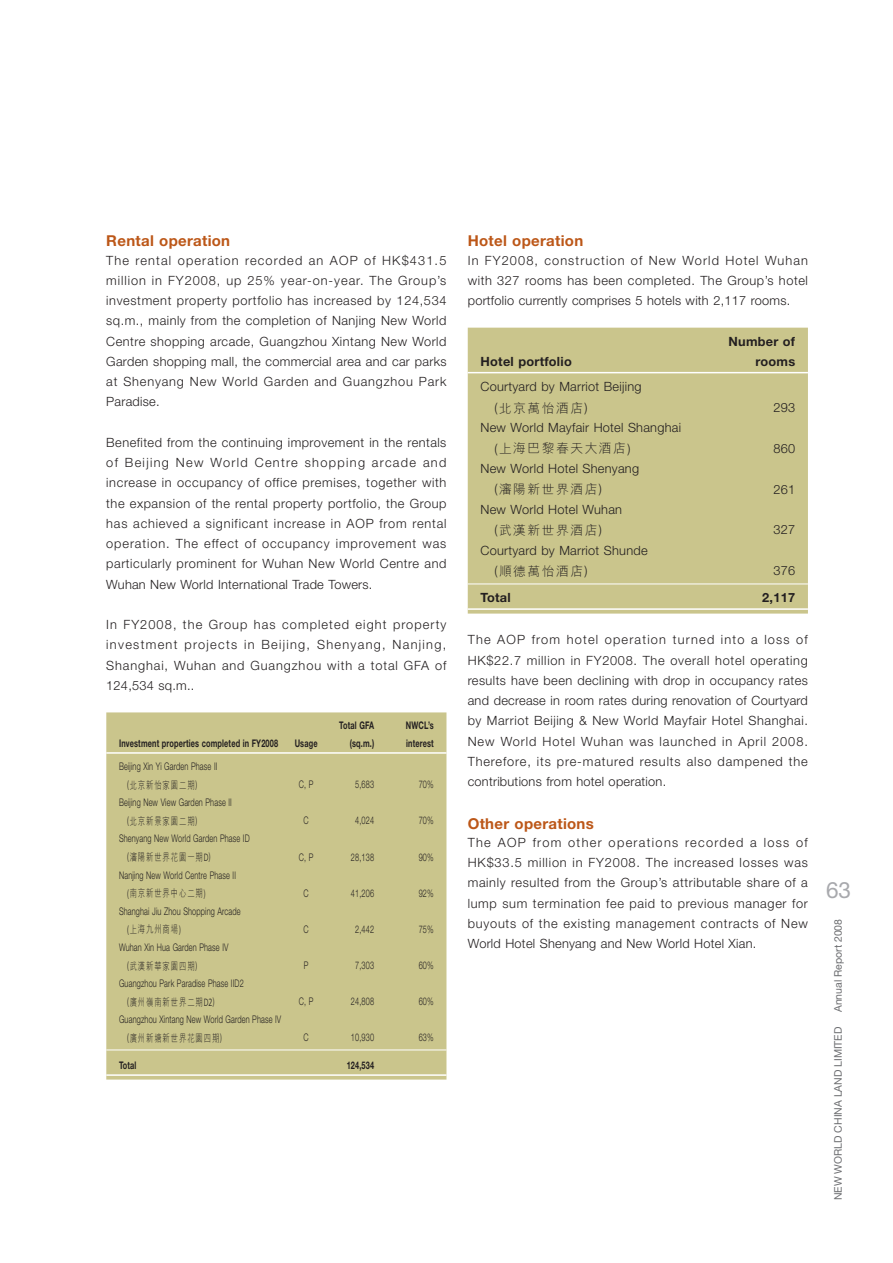
<style>
.page{position:relative;width:893px;height:1263px;background:#fff}
.page>*{position:absolute;margin:0;border:0;box-sizing:border-box;transform-origin:0 0}
.t1{font:22.5px "Helvetica Neue LT Std";color:#a8a9ad}
.t2{font:700 15px "Helvetica Neue LT Std";letter-spacing:.02em;color:#bc5718}
.t3{font:300 12.75px/20.2px "Helvetica Neue LT Std";letter-spacing:.02em;color:#231f20;text-align:justify}
.t4{font:300 12.75px "M Hei HK";letter-spacing:.12em;color:#231f20}
.t5{font:700 12.75px/20.2px "Helvetica Neue LT Std";letter-spacing:.02em;color:#231f20;text-align:right}
.t6{font:300 10.5px "Helvetica Neue LT Std";letter-spacing:.02em;color:#231f20;scale:.7 1}
.t7{font:300 10.5px "M Hei HK";letter-spacing:.12em;color:#231f20;scale:.7 1}
.t8{font:700 10.5px "Helvetica Neue LT Std";letter-spacing:.02em;color:#231f20;scale:.7 1}
.t9{font:10.5px "Helvetica Neue LT Std";color:#6c6d70}
.s1{font-family:"Helvetica Neue LT Std"}
.s2{font-family:"Frutiger LT Std"}
</style>
<div class="page">
<div style="left:468px;top:328px;width:340px;height:286px;background:#cac58c"></div>
<hr style="left:468px;top:584px;width:340px;height:1px;background:#fff">
<hr style="left:468px;top:608px;width:340px;height:2px;background:#fff">
<hr style="left:468px;top:372px;width:340px;height:1px;background:#fff">
<div style="left:106px;top:712px;width:340px;height:367px;background:#cac58c"></div>
<hr style="left:106px;top:1074px;width:340px;height:2px;background:#fff">
<hr style="left:106px;top:1049px;width:340px;height:1px;background:#fff">
<hr style="left:106px;top:752px;width:340px;height:2px;background:#fff">
<p class="t2" style="left:106px;top:236px;width:125px">Rental operation</p>
<p class="t3" style="left:106px;top:251px;width:342px">The rental operation recorded an AOP of HK$431.5 million in FY2008, up 25% year-on-year. The Group’s investment property portfolio has increased by 124,534 sq.m., mainly from the completion of Nanjing New World Centre shopping arcade, Guangzhou Xintang New World Garden shopping mall, the commercial area and car parks at Shenyang New World Garden and Guangzhou Park Paradise.</p>
<p class="t3" style="left:106px;top:434px;width:342px">Benefited from the continuing improvement in the rentals of Beijing New World Centre shopping arcade and increase in occupancy of office premises, together with the expansion of the rental property portfolio, the Group has achieved a significant increase in AOP from rental operation. The effect of occupancy improvement was particularly prominent for Wuhan New World Centre and Wuhan New World International Trade Towers.</p>
<p class="t3" style="left:106px;top:616px;width:342px">In FY2008, the Group has completed eight property investment projects in Beijing, Shenyang, Nanjing, Shanghai, Wuhan and Guangzhou with a total GFA of 124,534 sq.m..</p>
<p class="t8" style="left:339px;top:721px;width:51px">Total GFA</p>
<p class="t8" style="left:406px;top:721px;width:41px">NWCL’s</p>
<p class="t8" style="left:119px;top:739px;width:229px">Investment properties completed in FY2008</p>
<p class="t8" style="left:295px;top:739px;width:34px">Usage</p>
<p class="t8" style="left:350px;top:739px;width:36px">(sq.m.)</p>
<p class="t8" style="left:406px;top:739px;width:41px">interest</p>
<p class="t6" style="left:119px;top:762px;width:142px">Beijing Xin Yi Garden Phase II</p>
<p class="t7" style="left:127px;top:781px;width:102px"><span class="s1">(</span>北京新怡家園二期<span class="s1">)</span></p>
<p class="t6" style="left:299px;top:780px;width:22px">C, P</p>
<p class="t6" style="left:355px;top:780px;width:29px">5,683</p>
<p class="t6" style="left:419px;top:780px;width:23px">70%</p>
<p class="t6" style="left:119px;top:798px;width:163px">Beijing New View Garden Phase II</p>
<p class="t7" style="left:127px;top:817px;width:102px"><span class="s1">(</span>北京新景家園二期<span class="s1">)</span></p>
<p class="t6" style="left:304px;top:817px;width:9px">C</p>
<p class="t6" style="left:355px;top:817px;width:29px">4,024</p>
<p class="t6" style="left:419px;top:817px;width:23px">70%</p>
<p class="t6" style="left:119px;top:835px;width:188px">Shenyang New World Garden Phase ID</p>
<p class="t7" style="left:127px;top:853px;width:121px"><span class="s1">(</span>瀋陽新世界花園一期<span class="s2">D</span><span class="s1">)</span></p>
<p class="t6" style="left:299px;top:853px;width:22px">C, P</p>
<p class="t6" style="left:351px;top:853px;width:35px">28,138</p>
<p class="t6" style="left:419px;top:853px;width:23px">90%</p>
<p class="t6" style="left:119px;top:871px;width:169px">Nanjing New World Centre Phase II</p>
<p class="t7" style="left:127px;top:889px;width:113px"><span class="s1">(</span>南京新世界中心二期<span class="s1">)</span></p>
<p class="t6" style="left:304px;top:889px;width:9px">C</p>
<p class="t6" style="left:351px;top:889px;width:35px">41,206</p>
<p class="t6" style="left:419px;top:889px;width:23px">92%</p>
<p class="t6" style="left:119px;top:907px;width:175px">Shanghai Jiu Zhou Shopping Arcade</p>
<p class="t7" style="left:127px;top:925px;width:78px"><span class="s1">(</span>上海九州商場<span class="s1">)</span></p>
<p class="t6" style="left:304px;top:925px;width:9px">C</p>
<p class="t6" style="left:355px;top:925px;width:29px">2,442</p>
<p class="t6" style="left:419px;top:925px;width:23px">75%</p>
<p class="t6" style="left:119px;top:943px;width:158px">Wuhan Xin Hua Garden Phase IV</p>
<p class="t7" style="left:127px;top:962px;width:102px"><span class="s1">(</span>武漢新華家園四期<span class="s1">)</span></p>
<p class="t6" style="left:304px;top:962px;width:8px">P</p>
<p class="t6" style="left:355px;top:962px;width:29px">7,303</p>
<p class="t6" style="left:419px;top:962px;width:23px">60%</p>
<p class="t6" style="left:119px;top:980px;width:180px">Guangzhou Park Paradise Phase IID2</p>
<p class="t7" style="left:127px;top:998px;width:126px"><span class="s1">(</span>廣州嶺南新世界二期<span class="s2">D2</span><span class="s1">)</span></p>
<p class="t6" style="left:299px;top:997px;width:22px">C, P</p>
<p class="t6" style="left:351px;top:997px;width:35px">24,808</p>
<p class="t6" style="left:419px;top:997px;width:23px">60%</p>
<p class="t6" style="left:119px;top:1015px;width:233px">Guangzhou Xintang New World Garden Phase IV</p>
<p class="t7" style="left:127px;top:1034px;width:137px"><span class="s1">(</span>廣州新塘新世界花園四期<span class="s1">)</span></p>
<p class="t6" style="left:304px;top:1034px;width:9px">C</p>
<p class="t6" style="left:351px;top:1034px;width:35px">10,930</p>
<p class="t6" style="left:419px;top:1034px;width:23px">63%</p>
<p class="t8" style="left:119px;top:1061px;width:26px">Total</p>
<p class="t8" style="left:347px;top:1061px;width:41px">124,534</p>
<p class="t2" style="left:468px;top:236px;width:117px">Hotel operation</p>
<p class="t3" style="left:468px;top:251px;width:342px">In FY2008, construction of New World Hotel Wuhan with 327 rooms has been completed. The Group’s hotel portfolio currently comprises 5 hotels with 2,117 rooms.</p>
<p class="t5" style="left:480px;top:353px;width:93px">Hotel portfolio</p>
<p class="t5" style="left:728px;top:332px;width:68px">Number of rooms</p>
<p class="t3" style="left:480px;top:378px;width:163px">Courtyard by Marriot Beijing</p>
<p class="t4" style="left:494px;top:403px;width:95px"><span class="s1">(</span>北京萬怡酒店<span class="s1">)</span></p>
<p class="t3" style="left:773px;top:399px;width:23px">293</p>
<p class="t3" style="left:480px;top:419px;width:202px">New World Mayfair Hotel Shanghai</p>
<p class="t4" style="left:494px;top:444px;width:137px"><span class="s1">(</span>上海巴黎春天大酒店<span class="s1">)</span></p>
<p class="t3" style="left:773px;top:439px;width:23px">860</p>
<p class="t3" style="left:480px;top:460px;width:160px">New World Hotel Shenyang</p>
<p class="t4" style="left:494px;top:484px;width:109px"><span class="s1">(</span>瀋陽新世界酒店<span class="s1">)</span></p>
<p class="t3" style="left:773px;top:480px;width:23px">261</p>
<p class="t3" style="left:480px;top:500px;width:143px">New World Hotel Wuhan</p>
<p class="t4" style="left:494px;top:525px;width:109px"><span class="s1">(</span>武漢新世界酒店<span class="s1">)</span></p>
<p class="t3" style="left:773px;top:521px;width:23px">327</p>
<p class="t3" style="left:480px;top:541px;width:169px">Courtyard by Marriot Shunde</p>
<p class="t4" style="left:494px;top:566px;width:95px"><span class="s1">(</span>順德萬怡酒店<span class="s1">)</span></p>
<p class="t3" style="left:773px;top:562px;width:23px">376</p>
<p class="t5" style="left:480px;top:589px;width:32px">Total</p>
<p class="t5" style="left:762px;top:589px;width:34px">2,117</p>
<p class="t3" style="left:468px;top:631px;width:342px">The AOP from hotel operation turned into a loss of HK$22.7 million in FY2008. The overall hotel operating results have been declining with drop in occupancy rates and decrease in room rates during renovation of Courtyard by Marriot Beijing &amp; New World Mayfair Hotel Shanghai.<br>New World Hotel Wuhan was launched in April 2008.<br>Therefore, its pre-matured results also dampened the contributions from hotel operation.</p>
<p class="t2" style="left:468px;top:818px;width:128px">Other operations</p>
<p class="t3" style="left:468px;top:833px;width:342px">The AOP from other operations recorded a loss of HK$33.5 million in FY2008. The increased losses was mainly resulted from the Group’s attributable share of a lump sum termination fee paid to previous manager for buyouts of the existing management contracts of New World Hotel Shenyang and New World Hotel Xian.</p>
<h1 class="t1" style="left:826px;top:882px;width:27px">63</h1>
<p class="t9" style="left:834px;top:1012px;width:95px;rotate:-90deg">Annual Report 2008</p>
<p class="t9" style="left:834px;top:1200px;width:175px;rotate:-90deg">NEW WORLD CHINA LAND LIMITED</p>
</div>
